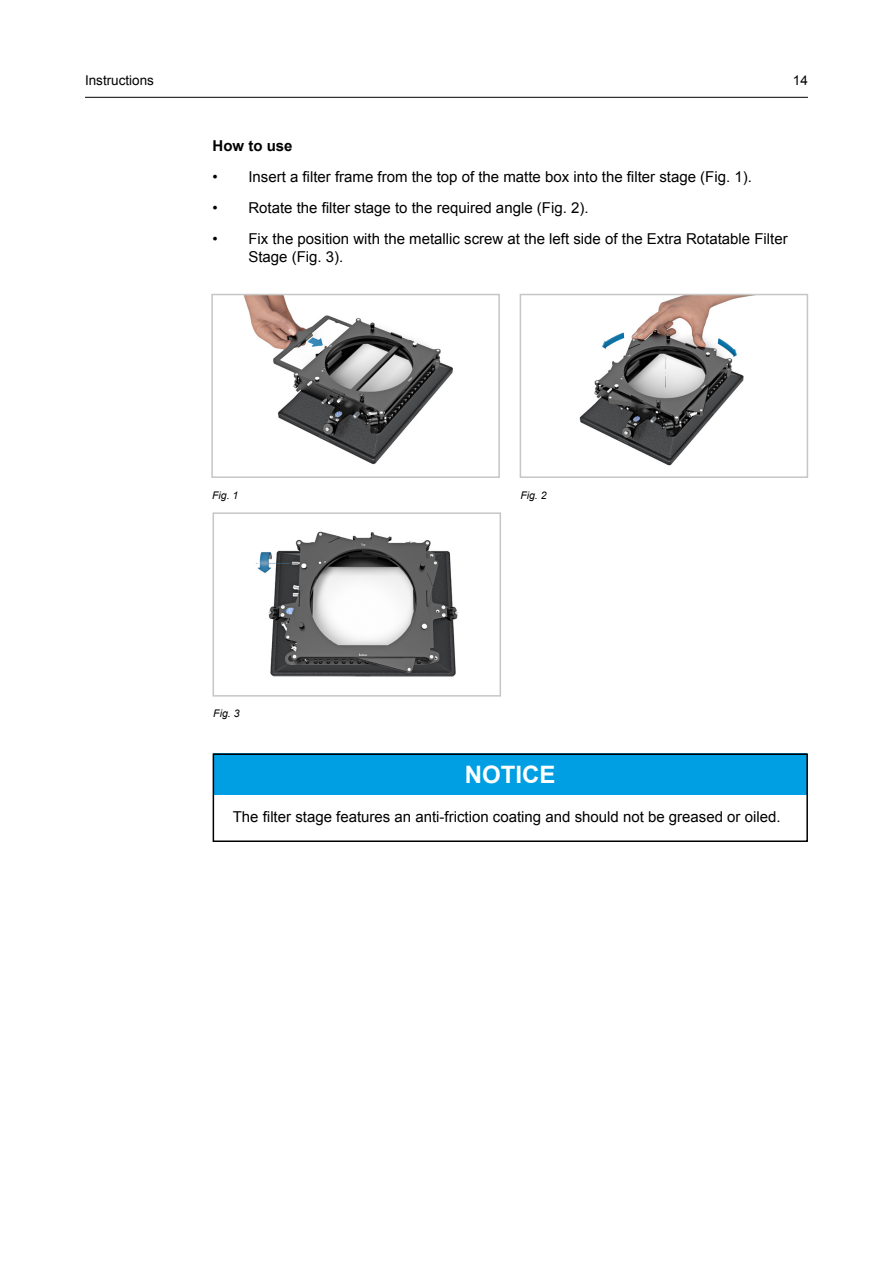
<style>
.page{position:relative;width:893px;height:1263px;background:#fff}
.page>*{position:absolute;margin:0;border:0;box-sizing:border-box;transform-origin:0 0}
.Hinweis{font:700 24px "Arial";color:#fff}
.Copy_-_regular{font:15px/18px "Arial";color:#000}
.Box_-_Copy_-_regular{font:15px "Arial";color:#000}
.Headline{font:700 15px "Arial";color:#000}
.Category_-_right{font:13.5px "Arial";color:#000}
.t1{font:italic 10.5px "Arial";color:#000}
</style>
<div class="page">
<hr style="left:85px;top:97px;width:723px;height:1px;background:#000">
<div style="left:214px;top:754px;width:593px;height:41px;background:#009fe3"></div>
<div style="left:213px;top:753px;width:595px;height:89px;border:2px solid #000"></div>
<img style="left:244px;top:297px;width:209px;height:168px">
<div style="left:211px;top:294px;width:289px;height:184px;border:2px solid #c6c6c6"></div>
<img style="left:579px;top:297px;width:165px;height:169px">
<div style="left:520px;top:294px;width:288px;height:184px;border:2px solid #c6c6c6"></div>
<img style="left:256px;top:531px;width:202px;height:146px">
<div style="left:213px;top:512px;width:288px;height:185px;border:2px solid #c6c6c6"></div>
<p class="Category_-_right" style="left:85px;top:72px;width:71px">Instructions</p>
<p class="Category_-_right" style="left:793px;top:72px;width:17px">14</p>
<p class="Headline" style="left:213px;top:136px;width:82px">How to use</p>
<p class="Copy_-_regular" style="left:213px;top:168px;width:541px">• Insert a filter frame from the top of the matte box into the filter stage (Fig. 1).</p>
<p class="Copy_-_regular" style="left:213px;top:199px;width:377px">• Rotate the filter stage to the required angle (Fig. 2).</p>
<p class="Copy_-_regular" style="left:248px;top:229px;width:541px;text-indent:-36px">• Fix the position with the metallic screw at the left side of the Extra Rotatable Filter<br>Stage (Fig. 3).</p>
<p class="t1" style="left:212px;top:488px;width:28px">Fig. 1</p>
<p class="t1" style="left:520px;top:488px;width:28px">Fig. 2</p>
<p class="t1" style="left:213px;top:707px;width:28px">Fig. 3</p>
<p class="Hinweis" style="left:465px;top:758px;width:92px">NOTICE</p>
<p class="Box_-_Copy_-_regular" style="left:233px;top:807px;width:549px">The filter stage features an anti-friction coating and should not be greased or oiled.</p>
</div>
